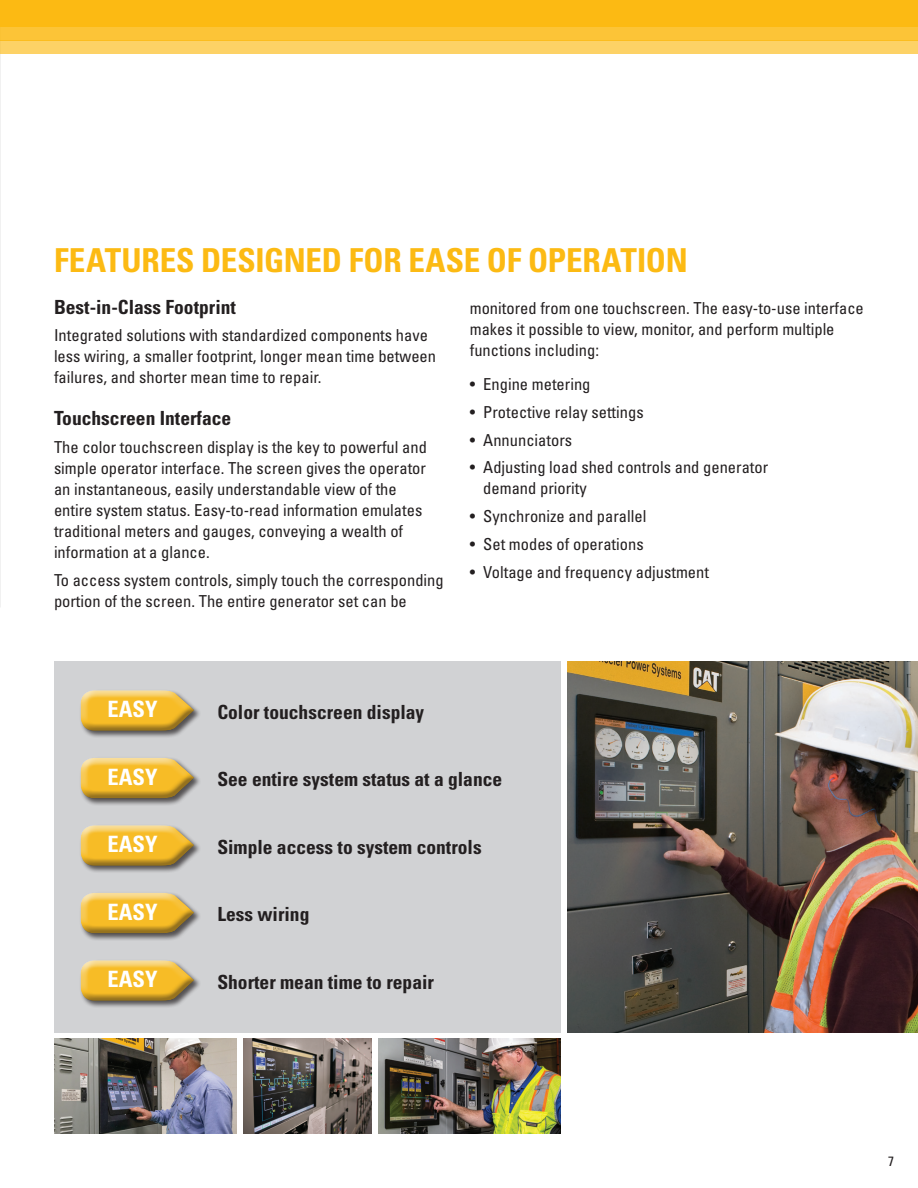
<style>
.page{position:relative;width:918px;height:1188px;background:#fff}
.page>*{position:absolute;margin:0;border:0;box-sizing:border-box;transform-origin:0 0}
.t1{font:700 condensed 33px "Univers";letter-spacing:-.005em;color:#fcba13}
.t2{font:700 condensed 22.5px "Univers";color:#fff}
.t3{font:700 condensed 19.5px "Univers";color:#231f20}
.t4{font:condensed 16.5px/21px "Univers";color:#231f20}
.t5{font:condensed 13.5px "Univers";color:#231f20}
</style>
<div class="page">
<img style="left:0;top:15px;width:1px;height:593px">
<div style="left:54px;top:662px;width:506px;height:371px;background:#d1d2d4"></div>
<img style="left:567px;top:662px;width:351px;height:371px">
<img style="left:54px;top:1039px;width:182px;height:94px">
<img style="left:243px;top:1039px;width:129px;height:94px">
<img style="left:378px;top:1039px;width:183px;height:94px">
<div style="left:79px;top:689px;width:123px;height:49px;background:#231f20;opacity:.8"></div>
<div style="left:78px;top:688px;width:117px;height:36px;background:#fff;opacity:.75"></div>
<div style="left:78px;top:705px;width:117px;height:27px;background:#231f20;opacity:.5"></div>
<div style="left:79px;top:756px;width:123px;height:50px;background:#231f20;opacity:.8"></div>
<div style="left:78px;top:756px;width:117px;height:35px;background:#fff;opacity:.75"></div>
<div style="left:78px;top:773px;width:117px;height:26px;background:#231f20;opacity:.5"></div>
<div style="left:79px;top:824px;width:123px;height:49px;background:#231f20;opacity:.8"></div>
<div style="left:78px;top:823px;width:117px;height:36px;background:#fff;opacity:.75"></div>
<div style="left:78px;top:840px;width:117px;height:27px;background:#231f20;opacity:.5"></div>
<div style="left:79px;top:891px;width:123px;height:50px;background:#231f20;opacity:.8"></div>
<div style="left:78px;top:891px;width:117px;height:35px;background:#fff;opacity:.75"></div>
<div style="left:78px;top:908px;width:117px;height:26px;background:#231f20;opacity:.5"></div>
<div style="left:79px;top:959px;width:123px;height:49px;background:#231f20;opacity:.8"></div>
<div style="left:78px;top:958px;width:117px;height:36px;background:#fff;opacity:.75"></div>
<div style="left:78px;top:975px;width:117px;height:27px;background:#231f20;opacity:.5"></div>
<div style="left:0;top:0;width:918px;height:27px;background:#fcba13"></div>
<div style="left:0;top:27px;width:918px;height:13px;background:#fcc437"></div>
<div style="left:0;top:40px;width:918px;height:14px;background:#fdd266"></div>
<p class="t1" style="left:54px;top:240px;width:635px">FEATURES DESIGNED FOR EASE OF OPERATION</p>
<p class="t3" style="left:54px;top:295px;width:183px">Best-in-Class Footprint</p>
<p class="t4" style="left:54px;top:325px;width:384px">Integrated solutions with standardized components have less wiring, a smaller footprint, longer mean time between failures, and shorter mean time to repair.</p>
<p class="t3" style="left:54px;top:407px;width:179px">Touchscreen Interface</p>
<p class="t4" style="left:54px;top:437px;width:374px">The color touchscreen display is the key to powerful and simple operator interface. The screen gives the operator an instantaneous, easily understandable view of the entire system status. Easy-to-read information emulates traditional meters and gauges, conveying a wealth of information at a glance.</p>
<p class="t4" style="left:54px;top:569px;width:391px">To access system controls, simply touch the corresponding portion of the screen. The entire generator set can be</p>
<p class="t4" style="left:470px;top:297px;width:396px">monitored from one touchscreen. The easy-to-use interface makes it possible to view, monitor, and perform multiple functions including:</p>
<p class="t4" style="left:470px;top:374px;width:122px">• Engine metering</p>
<p class="t4" style="left:470px;top:401px;width:175px">• Protective relay settings</p>
<p class="t4" style="left:470px;top:429px;width:104px">• Annunciators</p>
<p class="t4" style="left:483px;top:457px;width:287px;text-indent:-14px">• Adjusting load shed controls and generator demand priority</p>
<p class="t4" style="left:470px;top:506px;width:178px">• Synchronize and parallel</p>
<p class="t4" style="left:470px;top:533px;width:175px">• Set modes of operations</p>
<p class="t4" style="left:470px;top:561px;width:241px">• Voltage and frequency adjustment</p>
<p class="t2" style="left:107px;top:695px;width:52px">EASY</p>
<p class="t3" style="left:217px;top:700px;width:208px">Color touchscreen display</p>
<p class="t2" style="left:107px;top:763px;width:52px">EASY</p>
<p class="t3" style="left:217px;top:768px;width:286px">See entire system status at a glance</p>
<p class="t2" style="left:107px;top:830px;width:52px">EASY</p>
<p class="t3" style="left:217px;top:835px;width:266px">Simple access to system controls</p>
<p class="t2" style="left:107px;top:898px;width:52px">EASY</p>
<p class="t3" style="left:217px;top:903px;width:94px">Less wiring</p>
<p class="t2" style="left:107px;top:965px;width:52px">EASY</p>
<p class="t3" style="left:217px;top:970px;width:218px">Shorter mean time to repair</p>
<p class="t5" style="left:888px;top:1153px;width:7px">7</p>
</div>
